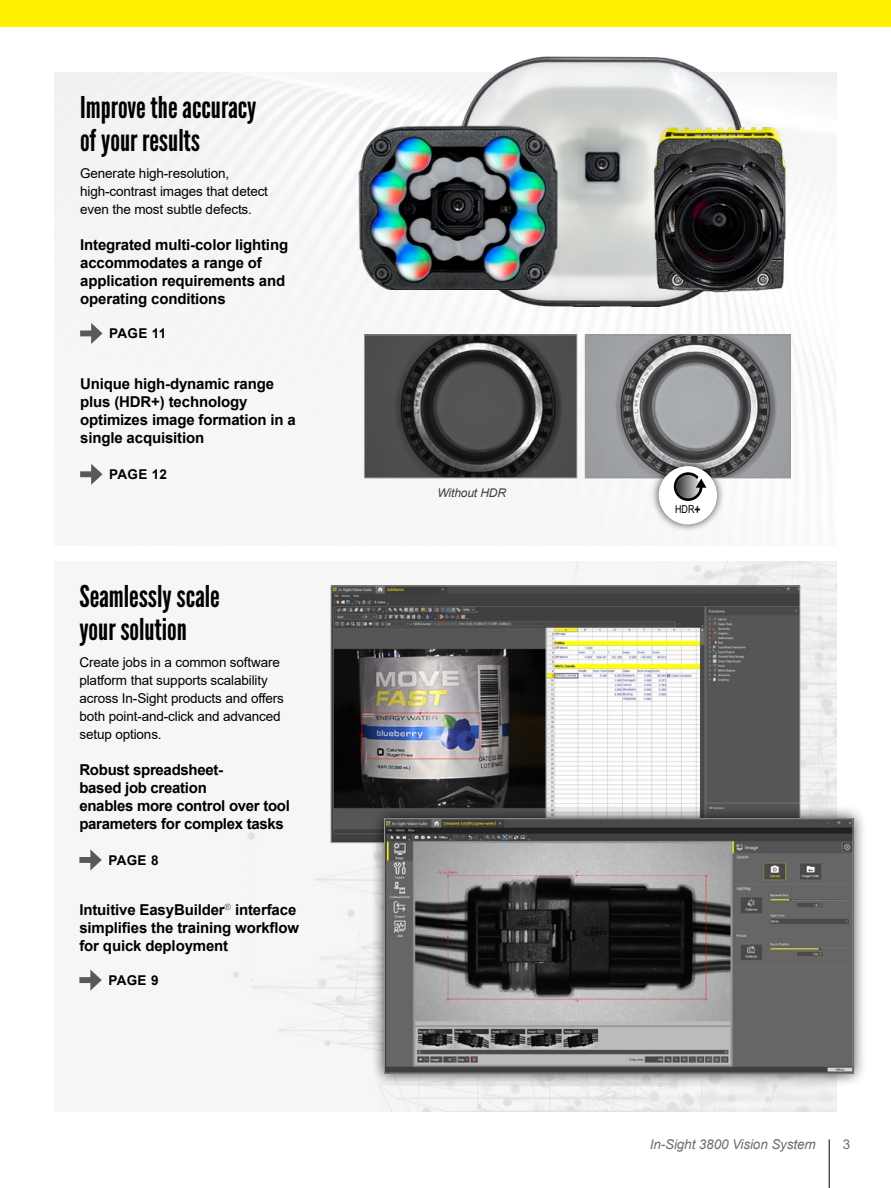
<style>
.page{position:relative;width:891px;height:1188px;background:#fff}
.page>*{position:absolute;margin:0;border:0;box-sizing:border-box;transform-origin:0 0}
.t1{font:30px/33px "League Gothic";color:#000}
.t2{font:700 15px/18px "Arial";letter-spacing:-.01em;color:#000}
.t3{font:13.5px/18px "Arial";letter-spacing:-.01em;color:#000}
.t4{font:italic 13.5px "Arial";letter-spacing:-.01em;color:#6d6e71}
.t5{font:700 13.5px "Arial";letter-spacing:.025em;color:#000}
.t6{font:13.5px "Arial";color:#6d6e71}
.t7{font:italic 12px "Arial";letter-spacing:-.01em;color:#414042}
.t8{font:10.95px "Arial Narrow";color:#000}
.s1{font-weight:700;font-size:12.75px}
</style>
<div class="page">
<div style="left:55px;top:72px;width:782px;height:407px;background:#f6f6f6"></div>
<img style="left:453px;top:56px;width:296px;height:251px">
<img style="left:647px;top:122px;width:145px;height:175px">
<div style="left:80px;top:330px;width:15px;height:6px;background:#58595b"></div>
<svg style="left:91px;top:323px;width:11px;height:21px"></svg>
<div style="left:80px;top:471px;width:15px;height:6px;background:#58595b"></div>
<svg style="left:91px;top:464px;width:11px;height:21px"></svg>
<div style="left:54px;top:561px;width:782px;height:550px;background:#f6f6f6"></div>
<img style="left:233px;top:561px;width:603px;height:550px">
<div style="left:79px;top:857px;width:15px;height:6px;background:#58595b"></div>
<svg style="left:90px;top:849px;width:12px;height:22px"></svg>
<div style="left:79px;top:977px;width:15px;height:6px;background:#58595b"></div>
<svg style="left:90px;top:970px;width:12px;height:21px"></svg>
<img style="left:333px;top:588px;width:465px;height:253px">
<img style="left:344px;top:111px;width:233px;height:179px">
<div style="left:371px;top:805px;width:496px;height:282px;background:#000;opacity:.75"></div>
<img style="left:386px;top:820px;width:465px;height:252px">
<div style="left:384px;top:818px;width:469px;height:256px;border:1px solid #939598"></div>
<img style="left:366px;top:337px;width:209px;height:139px">
<div style="left:364px;top:335px;width:213px;height:143px;border:1px solid #939598"></div>
<img style="left:587px;top:337px;width:202px;height:139px">
<div style="left:585px;top:335px;width:206px;height:143px;border:1px solid #939598"></div>
<div style="left:651px;top:458px;width:74px;height:74px;background:#000;opacity:.75"></div>
<div style="left:659px;top:466px;width:58px;height:58px;background:#fff;border-radius:50%"></div>
<svg style="left:674px;top:472px;width:32px;height:29px"></svg>
<div style="left:0;top:0;width:891px;height:27px;background:#fff200"></div>
<hr style="left:829px;top:1139px;width:1px;height:49px;background:#000">
<h1 class="t1" style="left:80px;top:91px;width:178px">Improve the accuracy of your results</h1>
<p class="t3" style="left:80px;top:164px;width:189px">Generate high-resolution, high-contrast images that detect even the most subtle defects.</p>
<p class="t2" style="left:80px;top:236px;width:210px">Integrated multi-color lighting accommodates a range of application requirements and operating conditions</p>
<p class="t5" style="left:109px;top:325px;width:59px">PAGE 11</p>
<p class="t2" style="left:80px;top:376px;width:217px">Unique high-dynamic range plus (HDR+) technology optimizes image formation in a single acquisition</p>
<p class="t5" style="left:109px;top:466px;width:60px">PAGE 12</p>
<h1 class="t1" style="left:79px;top:580px;width:142px">Seamlessly scale your solution</h1>
<p class="t3" style="left:79px;top:653px;width:206px">Create jobs in a common software platform that supports scalability across In-Sight products and offers both point-and-click and advanced setup options.</p>
<p class="t2" style="left:79px;top:761px;width:212px">Robust spreadsheet-<br>based job creation<br>enables more control over tool parameters for complex tasks</p>
<p class="t5" style="left:108px;top:851px;width:52px">PAGE 8</p>
<p class="t2" style="left:79px;top:901px;width:221px">Intuitive EasyBuilder<sup>®</sup> interface simplifies the training workflow for quick deployment</p>
<p class="t5" style="left:108px;top:971px;width:52px">PAGE 9</p>
<p class="t7" style="left:437px;top:485px;width:70px">Without HDR</p>
<p class="t8" style="left:675px;top:501px;width:27px">HDR<span class="s1">+</span></p>
<p class="t4" style="left:650px;top:1136px;width:167px">In-Sight 3800 Vision System</p>
<p class="t6" style="left:843px;top:1135px;width:9px">3</p>
</div>
